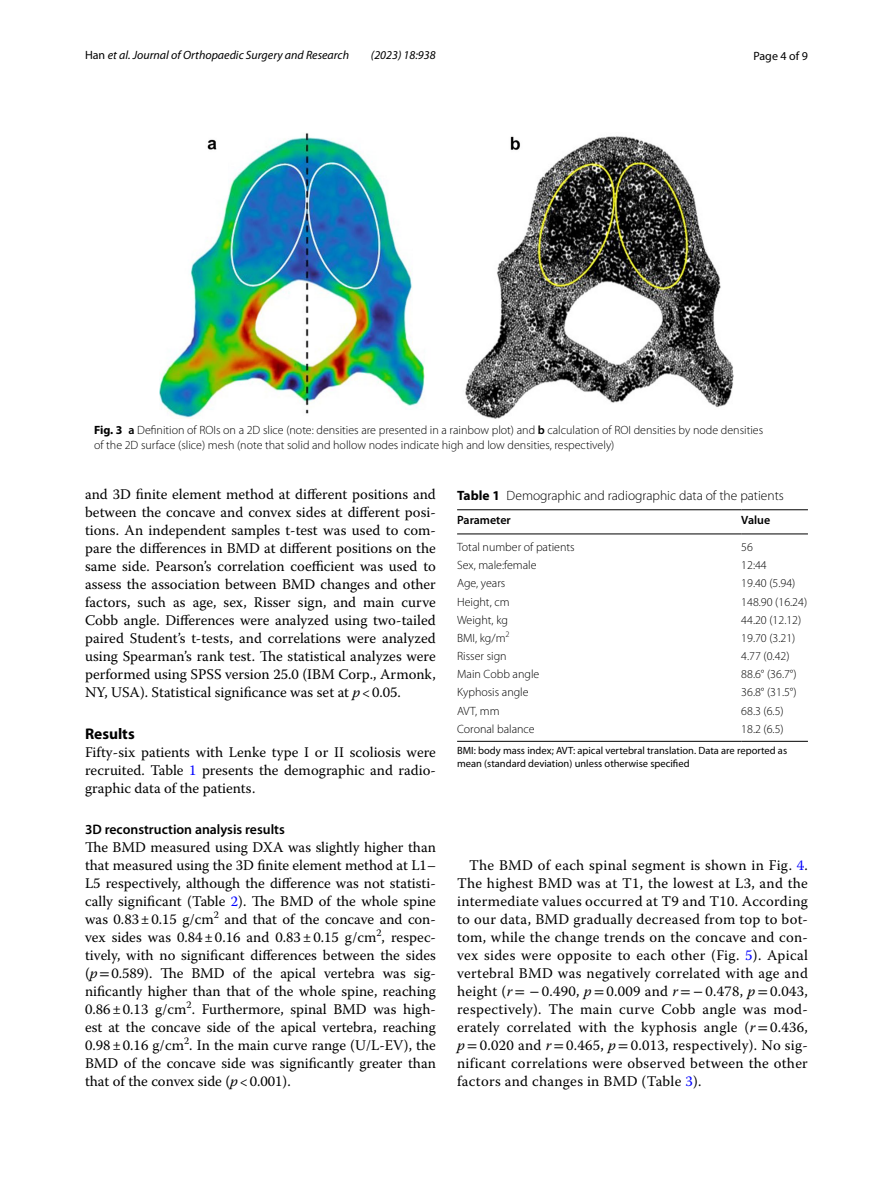
<style>
.page{position:relative;width:893px;height:1187px;background:#fff}
.page>*{position:absolute;margin:0;border:0;box-sizing:border-box;transform-origin:0 0}
.t1{font:700 15.45px "Myriad Pro";color:#000}
.t2{font:14.7px/18px "Warnock Pro";color:#000;text-align:justify}
.t3{font:600 13.8px "Myriad Pro";color:#000}
.t4{font:300 13.5px "Myriad Pro";color:#000}
.t5{font:300 12px/15px "Myriad Pro";color:#000}
.t6{font:italic 12px "Myriad Pro";color:#000}
.t7{font:600 12px "Myriad Pro";color:#000}
.t8{font:12px "Myriad Pro";color:#000}
.t9{font:10.5px/12.8px "Myriad Pro";color:#000}
.s1{font-style:normal}
.s2{font-weight:700}
.s3{font-weight:600}
.s4{font-family:"Warnock Pro It 2"}
.s5{color:#00f}
.s6{font-family:"STIX"}
</style>
<div class="page">
<img style="left:159px;top:133px;width:574px;height:285px">
<hr style="left:457px;top:509px;width:284px;height:1px;background:#000">
<hr style="left:457px;top:533px;width:284px;height:1px;background:#000">
<hr style="left:741px;top:509px;width:67px;height:1px;background:#000">
<hr style="left:741px;top:533px;width:67px;height:1px;background:#000">
<hr style="left:457px;top:741px;width:284px;height:1px;background:#000">
<hr style="left:741px;top:741px;width:67px;height:1px;background:#000">
<p class="t6" style="left:85px;top:48px;width:266px"><span class="s1">Han</span> et al. Journal of Orthopaedic Surgery and Research</p>
<p class="t6" style="left:371px;top:48px;width:66px">(2023) 18:938</p>
<p class="t8" style="left:753px;top:48px;width:56px">Page 4 of 9</p>
<p class="t5" style="left:94px;top:422px;width:671px"><span class="s2">Fig. 3</span> <span class="s3">a</span> Definition of ROIs on a 2D slice (note: densities are presented in a rainbow plot) and <span class="s3">b</span> calculation of ROI densities by node densities of the 2D surface (slice) mesh (note that solid and hollow nodes indicate high and low densities, respectively)</p>
<p class="t4" style="left:457px;top:488px;width:328px"><span class="s2">Table 1</span> Demographic and radiographic data of the patients</p>
<p class="t2" style="left:85px;top:485px;width:352px">and 3D finite element method at different positions and between the concave and convex sides at different posi&shy;tions. An independent samples t-test was used to com&shy;pare the differences in BMD at different positions on the same side. Pearson’s correlation coefficient was used to assess the association between BMD changes and other factors, such as age, sex, Risser sign, and main curve Cobb angle. Differences were analyzed using two-tailed paired Student’s t-tests, and correlations were analyzed using Spearman’s rank test. The statistical analyzes were performed using SPSS version 25.0 (IBM Corp., Armonk, NY, USA). Statistical significance was set at <span class="s4">p</span>&lt;0.05.</p>
<p class="t1" style="left:85px;top:723px;width:51px">Results</p>
<p class="t2" style="left:85px;top:742px;width:352px">Fifty-six patients with Lenke type I or II scoliosis were recruited. Table <span class="s5">1</span> presents the demographic and radio&shy;graphic data of the patients.</p>
<p class="t3" style="left:85px;top:820px;width:201px">3D reconstruction analysis results</p>
<p class="t2" style="left:85px;top:838px;width:352px">The BMD measured using DXA was slightly higher than that measured using the 3D finite element method at L1– L5 respectively, although the difference was not statisti&shy;cally significant (Table <span class="s5">2</span>). The BMD of the whole spine was 0.83±0.15 g/cm<sup>2</sup> and that of the concave and con&shy;vex sides was 0.84±0.16 and 0.83±0.15 g/cm<sup>2</sup>, respec&shy;tively, with no significant differences between the sides (<span class="s4">p</span><span class="s6">=</span>0.589). The BMD of the apical vertebra was sig&shy;nificantly higher than that of the whole spine, reaching 0.86±0.13 g/cm<sup>2</sup>. Furthermore, spinal BMD was high&shy;est at the concave side of the apical vertebra, reaching 0.98±0.16 g/cm<sup>2</sup>. In the main curve range (U/L-EV), the BMD of the concave side was significantly greater than that of the convex side (<span class="s4">p</span>&lt;0.001).</p>
<p class="t7" style="left:457px;top:512px;width:55px">Parameter</p>
<p class="t7" style="left:741px;top:512px;width:30px">Value</p>
<p class="t5" style="left:457px;top:539px;width:119px">Total number of patients</p>
<p class="t5" style="left:741px;top:539px;width:13px">56</p>
<p class="t5" style="left:457px;top:558px;width:81px">Sex, male:female</p>
<p class="t5" style="left:741px;top:558px;width:27px">12:44</p>
<p class="t5" style="left:457px;top:576px;width:50px">Age, years</p>
<p class="t5" style="left:741px;top:576px;width:56px">19.40 (5.94)</p>
<p class="t5" style="left:457px;top:594px;width:54px">Height, cm</p>
<p class="t5" style="left:741px;top:594px;width:67px">148.90 (16.24)</p>
<p class="t5" style="left:457px;top:612px;width:52px">Weight, kg</p>
<p class="t5" style="left:741px;top:612px;width:62px">44.20 (12.12)</p>
<p class="t5" style="left:457px;top:630px;width:54px">BMI, kg/m<sup>2</sup></p>
<p class="t5" style="left:741px;top:630px;width:56px">19.70 (3.21)</p>
<p class="t5" style="left:457px;top:648px;width:51px">Risser sign</p>
<p class="t5" style="left:741px;top:648px;width:50px">4.77 (0.42)</p>
<p class="t5" style="left:457px;top:666px;width:84px">Main Cobb angle</p>
<p class="t5" style="left:741px;top:666px;width:57px">88.6° (36.7°)</p>
<p class="t5" style="left:457px;top:685px;width:73px">Kyphosis angle</p>
<p class="t5" style="left:741px;top:685px;width:57px">36.8° (31.5°)</p>
<p class="t5" style="left:457px;top:703px;width:44px">AVT, mm</p>
<p class="t5" style="left:741px;top:703px;width:44px">68.3 (6.5)</p>
<p class="t5" style="left:457px;top:721px;width:79px">Coronal balance</p>
<p class="t5" style="left:741px;top:721px;width:44px">18.2 (6.5)</p>
<p class="t9" style="left:457px;top:744px;width:332px">BMI: body mass index; AVT: apical vertebral translation. Data are reported as mean (standard deviation) unless otherwise specified</p>
<p class="t2" style="left:457px;top:856px;width:352px;text-indent:12px">The BMD of each spinal segment is shown in Fig. <span class="s5">4</span>.<br>The highest BMD was at T1, the lowest at L3, and the intermediate values occurred at T9 and T10. According to our data, BMD gradually decreased from top to bot&shy;tom, while the change trends on the concave and con&shy;vex sides were opposite to each other (Fig. <span class="s5">5</span>). Apical vertebral BMD was negatively correlated with age and height (<span class="s4">r</span><span class="s6">= −</span>0.490, <span class="s4">p</span><span class="s6">=</span>0.009 and <span class="s4">r</span><span class="s6">=−</span>0.478, <span class="s4">p</span><span class="s6">=</span>0.043, respectively). The main curve Cobb angle was mod&shy;erately correlated with the kyphosis angle (<span class="s4">r</span><span class="s6">=</span>0.436, <span class="s4">p</span><span class="s6">=</span>0.020 and <span class="s4">r</span><span class="s6">=</span>0.465, <span class="s4">p</span><span class="s6">=</span>0.013, respectively). No sig&shy;nificant correlations were observed between the other factors and changes in BMD (Table <span class="s5">3</span>).</p>
</div>
